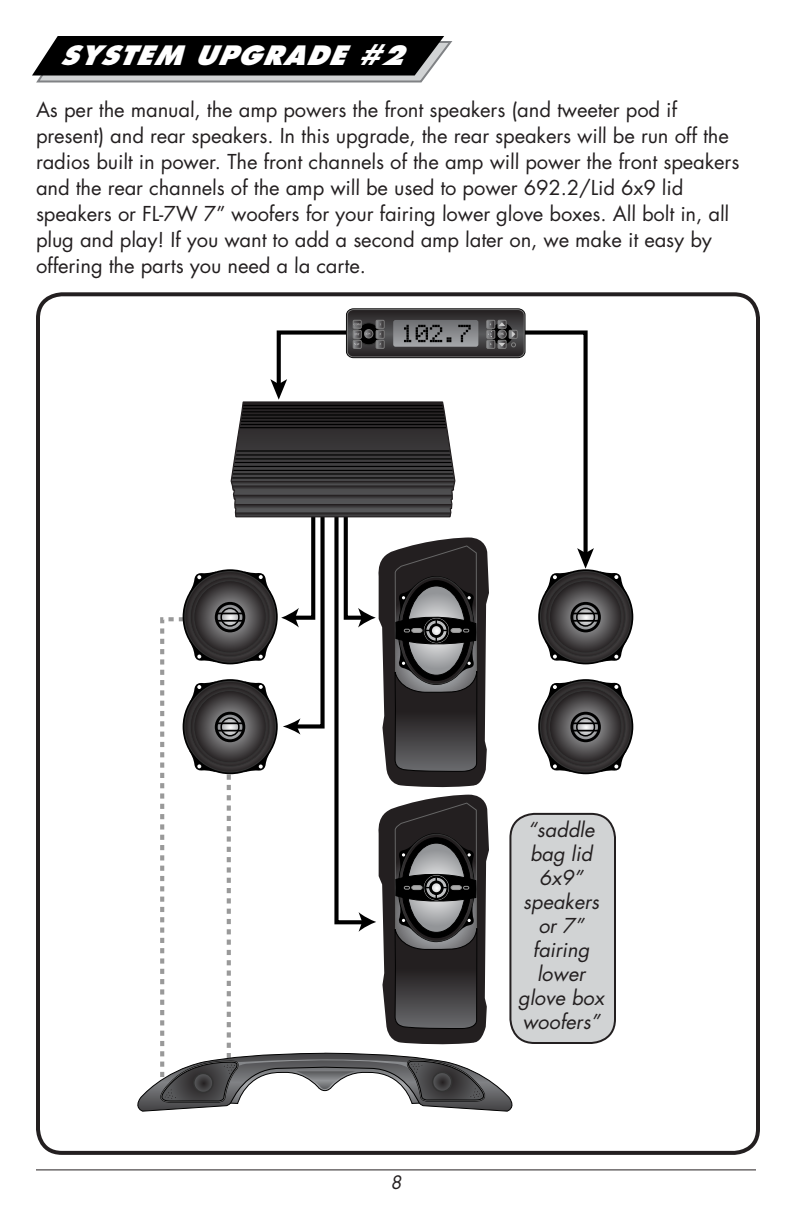
<style>
.page{position:relative;width:792px;height:1224px;background:#fff}
.page>*{position:absolute;margin:0;border:0;box-sizing:border-box;transform-origin:0 0}
.t1{font:italic 800 26px "Futura";letter-spacing:.05em;color:#fff}
.t2{font:20px/26px "Futura";color:#231f20}
.t3{font:italic 20px/24px "Futura";color:#231f20;text-align:center}
.t4{font:italic 18px "Futura";color:#231f20}
</style>
<div class="page">
<hr style="left:36px;top:1169px;width:720px;height:1px;background:#231f20">
<svg style="left:32px;top:36px;width:421px;height:47px;background:#303030"></svg>
<div style="left:36px;top:292px;width:724px;height:863px;border:4px solid #231f20;border-radius:24px"></div>
<div style="left:347px;top:309px;width:178px;height:48px;border:2px solid #808080;border-radius:5px"></div>
<svg style="left:137px;top:310px;width:490px;height:802px"></svg>
<svg style="left:433px;top:1072px;width:19px;height:19px"></svg>
<div style="left:432px;top:1072px;width:20px;height:20px;border:2px solid #333;border-radius:50%"></div>
<div style="left:510px;top:814px;width:105px;height:229px;background:#d1d3d4;border-radius:24px"></div>
<div style="left:509px;top:813px;width:107px;height:231px;border:2px solid #231f20;border-radius:24px"></div>
<h1 class="t1" style="left:60px;top:38px;width:353px">SYSTEM UPGRADE #2</h1>
<p class="t2" style="left:36px;top:97px;width:705px">As per the manual, the amp powers the front speakers (and tweeter pod if present) and rear speakers. In this upgrade, the rear speakers will be run off the radios built in power. The front channels of the amp will power the front speakers and the rear channels of the amp will be used to power 692.2/Lid 6x9 lid speakers or FL-7W 7” woofers for your fairing lower glove boxes. All bolt in, all plug and play! If you want to add a second amp later on, we make it easy by offering the parts you need a la carte.</p>
<p class="t4" style="left:390px;top:1171px;width:13px">8</p>
<p class="t3" style="left:518px;top:818px;width:87px">“saddle bag lid<br>6x9” speakers or 7” fairing lower glove box woofers”</p>
</div>
